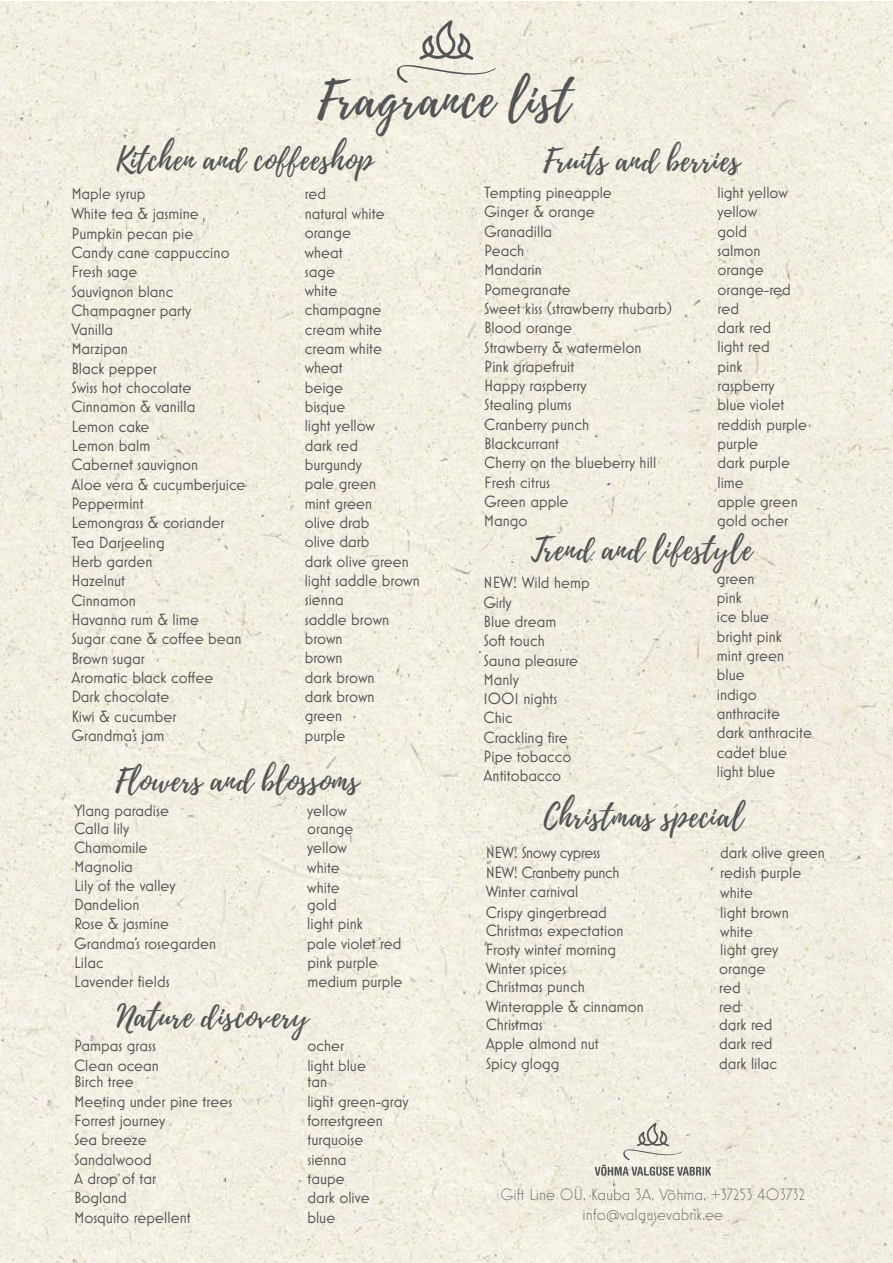
<style>
.page{position:relative;width:893px;height:1263px;background:#fff}
.page>*{position:absolute;margin:0;border:0;box-sizing:border-box;transform-origin:0 0}
.t1{font:49.5px "Playlist Script";letter-spacing:.035em;color:#525455}
.t2{font:30.9px "Playlist Script";letter-spacing:.03em;color:#525455}
.t3{font:30.9px "Playlist Script";letter-spacing:.01em;color:#525455}
.t4{font:16.5px/19.4px "Mostra Nuova";color:#525454}
.t5{font:300 16.5px/19.8px "Mostra Nuova";color:#525454;text-align:center}
.t6{font:16.5px/19.8px "Mostra Nuova";letter-spacing:-.03em;color:#525454}
</style>
<div class="page">
<img style="left:0;top:1px;width:893px;height:1262px">
<svg style="left:396px;top:20px;width:101px;height:63px;background:#dddacf"></svg>
<svg style="left:595px;top:1123px;width:116px;height:53px;background:#dcd8cd"></svg>
<h1 class="t1" style="left:317px;top:65px;width:254px">Fragrance list</h1>
<h2 class="t2" style="left:116px;top:137px;width:259px">Kitchen and coffeeshop</h2>
<h2 class="t2" style="left:543px;top:138px;width:198px">Fruits and berries</h2>
<p class="t4" style="left:717px;top:182px;width:91px">light yellow yellow<br>gold<br>salmon orange orange-red red<br>dark red<br>light red<br>pink<br>raspberry<br>blue violet reddish purple purple<br>dark purple lime<br>apple green gold ocher</p>
<p class="t4" style="left:484px;top:182px;width:190px">Tempting pineapple<br>Ginger &amp; orange<br>Granadilla<br>Peach<br>Mandarin<br>Pomegranate<br>Sweet kiss (strawberry rhubarb)<br>Blood orange<br>Strawberry &amp; watermelon<br>Pink grapefruit<br>Happy raspberry<br>Stealing plums<br>Cranberry punch<br>Blackcurrant<br>Cherry on the blueberry hill<br>Fresh citrus<br>Green apple<br>Mango</p>
<p class="t4" style="left:71px;top:184px;width:76px">Maple syrup</p>
<p class="t4" style="left:305px;top:184px;width:23px">red</p>
<p class="t4" style="left:305px;top:203px;width:81px">natural white orange wheat<br>sage</p>
<p class="t4" style="left:71px;top:204px;width:160px">White tea &amp; jasmine<br>Pumpkin pecan pie<br>Candy cane cappuccino<br>Fresh sage</p>
<p class="t4" style="left:305px;top:281px;width:117px">white<br>champagne cream white cream white wheat<br>beige<br>bisque<br>light yellow<br>dark red<br>burgundy<br>pale green<br>mint green<br>olive drab<br>olive darb<br>dark olive green light saddle brown sienna</p>
<p class="t4" style="left:305px;top:628px;width:39px">brown</p>
<p class="t4" style="left:71px;top:281px;width:176px">Sauvignon blanc<br>Champagner party<br>Vanilla<br>Marzipan<br>Black pepper<br>Swiss hot chocolate<br>Cinnamon &amp; vanilla<br>Lemon cake<br>Lemon balm<br>Cabernet sauvignon<br>Aloe vera &amp; cucumberjuice<br>Peppermint<br>Lemongrass &amp; coriander<br>Tea Darjeeling<br>Herb garden<br>Hazelnut<br>Cinnamon</p>
<p class="t4" style="left:71px;top:629px;width:172px">Sugar cane &amp; coffee bean</p>
<h2 class="t2" style="left:531px;top:528px;width:222px">Trend and lifestyle</h2>
<p class="t4" style="left:484px;top:573px;width:108px">NEW! Wild hemp</p>
<p class="t4" style="left:717px;top:568px;width:39px">green</p>
<p class="t4" style="left:717px;top:588px;width:97px">pink<br>ice blue<br>bright pink<br>mint green blue<br>indigo anthracite<br>dark anthracite</p>
<p class="t4" style="left:484px;top:592px;width:96px">Girly<br>Blue dream<br>Soft touch<br>Sauna pleasure<br>Manly<br>1001 nights<br>Chic<br>Crackling fire</p>
<p class="t4" style="left:305px;top:609px;width:86px">saddle brown</p>
<p class="t4" style="left:305px;top:648px;width:71px">brown<br>dark brown dark brown green</p>
<p class="t4" style="left:71px;top:609px;width:129px">Havanna rum &amp; lime</p>
<p class="t4" style="left:71px;top:648px;width:143px">Brown sugar<br>Aromatic black coffee<br>Dark chocolate<br>Kiwi &amp; cucumber</p>
<p class="t4" style="left:71px;top:725px;width:95px">Grandma’s jam</p>
<p class="t4" style="left:305px;top:725px;width:42px">purple</p>
<p class="t4" style="left:717px;top:742px;width:72px">cadet blue light blue</p>
<p class="t4" style="left:484px;top:746px;width:89px">Pipe tobacco<br>Antitobacco</p>
<h2 class="t3" style="left:116px;top:759px;width:245px">Flowers and blossoms</h2>
<h2 class="t2" style="left:544px;top:795px;width:201px">Christmas special</h2>
<p class="t4" style="left:74px;top:800px;width:96px">Ylang paradise</p>
<p class="t4" style="left:307px;top:800px;width:41px">yellow</p>
<p class="t4" style="left:74px;top:838px;width:75px">Chamomile</p>
<p class="t4" style="left:307px;top:837px;width:41px;line-height:19.8px">yellow white white</p>
<p class="t4" style="left:307px;top:894px;width:97px">gold<br>light pink<br>pale violet red pink purple medium purple</p>
<p class="t4" style="left:74px;top:818px;width:57px">Calla lily</p>
<p class="t4" style="left:307px;top:818px;width:48px">orange</p>
<p class="t6" style="left:486px;top:842px;width:135px">NEW! Snowy cypress<br>NEW! Cranberry punch<br>Winter carnival</p>
<p class="t4" style="left:720px;top:843px;width:106px;line-height:19.8px">dark olive green redish purple white</p>
<p class="t4" style="left:74px;top:856px;width:144px">Magnolia<br>Lily of the valley<br>Dandelion<br>Rose &amp; jasmine<br>Grandma’s rosegarden<br>Lilac<br>Lavender fields</p>
<p class="t4" style="left:486px;top:902px;width:123px">Crispy gingerbread</p>
<p class="t4" style="left:720px;top:902px;width:70px">light brown</p>
<p class="t4" style="left:486px;top:921px;width:160px;line-height:18.9px">Christmas expectation<br>Frosty winter morning<br>Winter spices<br>Christmas punch<br>Winterapple &amp; cinnamon</p>
<p class="t4" style="left:486px;top:1014px;width:115px">Christmas<br>Apple almond nut<br>Spicy glogg</p>
<p class="t4" style="left:720px;top:921px;width:34px">white</p>
<p class="t4" style="left:719px;top:940px;width:61px;line-height:18.8px">light grey orange red<br>red<br>dark red dark red</p>
<p class="t4" style="left:719px;top:1053px;width:59px">dark lilac</p>
<h2 class="t2" style="left:117px;top:994px;width:193px">Nature discovery</h2>
<p class="t4" style="left:74px;top:1072px;width:160px">Birch tree<br>Meeting under pine trees<br>Forrest journey<br>Sea breeze<br>Sandalwood<br>A drop of tar<br>Bogland<br>Mosquito repellent</p>
<p class="t4" style="left:74px;top:1035px;width:83px">Pampas grass</p>
<p class="t4" style="left:307px;top:1035px;width:38px">ocher</p>
<p class="t4" style="left:74px;top:1055px;width:86px">Clean ocean</p>
<p class="t4" style="left:307px;top:1056px;width:60px;line-height:16.8px">light blue tan</p>
<p class="t4" style="left:307px;top:1091px;width:103px">light green-gray forrestgreen turquoise<br>sienna<br>taupe<br>dark olive<br>blue</p>
<p class="t5" style="left:501px;top:1185px;width:306px">Gift Line OÜ, Kauba 3A, Võhma, +37253 403732 info@valgusevabrik.ee</p>
</div>
